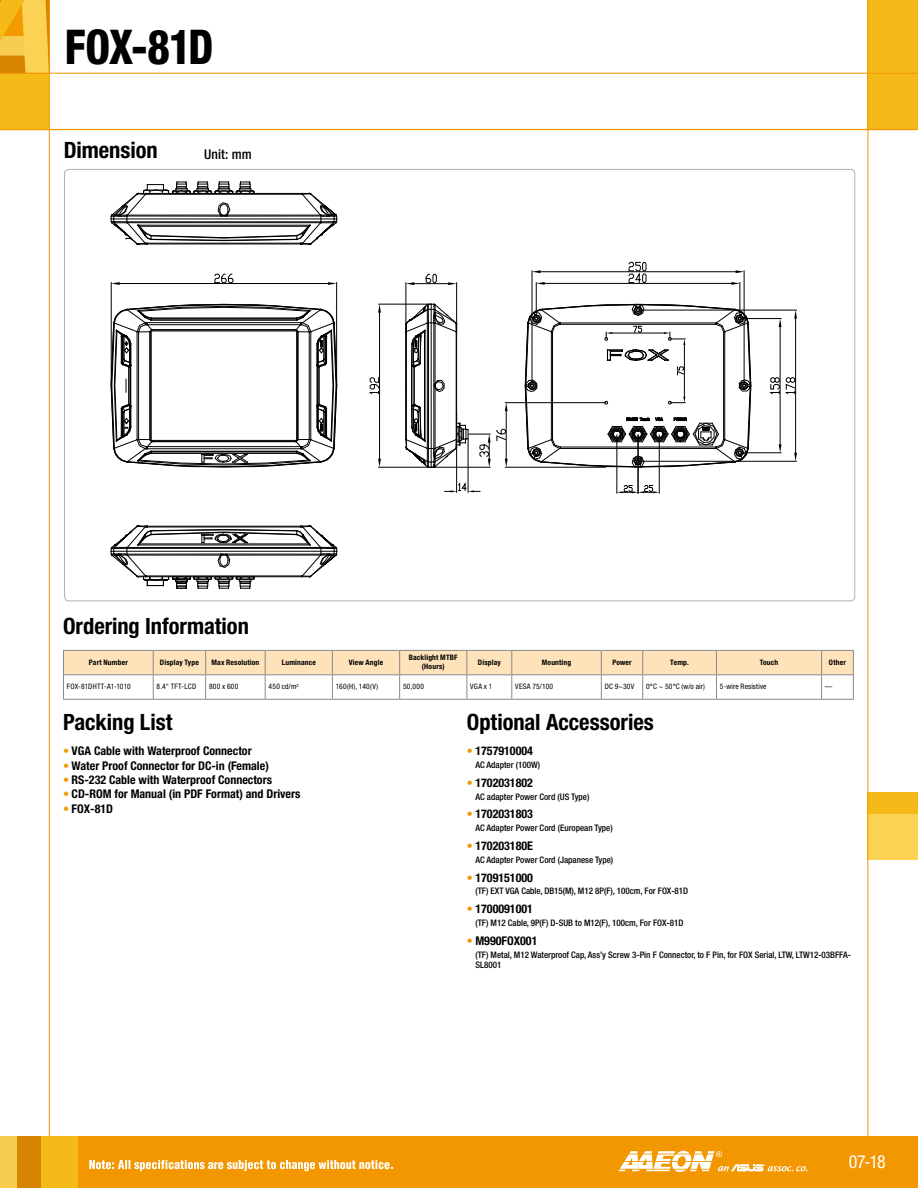
<style>
.page{position:relative;width:918px;height:1188px;background:#fff}
.page>*{position:absolute;margin:0;border:0;box-sizing:border-box;transform-origin:0 0}
.t1{font:800 condensed 48px "Helvetica Neue";letter-spacing:-.025em;color:#000;scale:.9 1}
.t2{font:700 condensed 22.5px "Helvetica Neue";color:#000}
.t3{font:condensed 18px "Helvetica Neue";color:#fff}
.t4{font:500 condensed 13.5px "Helvetica Neue";letter-spacing:.01em;color:#000}
.t5{font:700 condensed 12px "Helvetica Neue";color:#000}
.t6{font:500 condensed 9px/10.8px "Helvetica Neue";color:#000}
.t7{font:condensed 7.5px "Helvetica Neue";letter-spacing:.03em;color:#000}
.t8{font:700 condensed 7.5px/9px "Helvetica Neue";letter-spacing:.02em;color:#000;text-align:center}
.s1{font-weight:500}
.s2{color:#f39700}
</style>
<div class="page">
<div style="left:867px;top:792px;width:51px;height:39px;background:#f6ba18"></div>
<div style="left:867px;top:814px;width:51px;height:46px;background:#fbd254"></div>
<div style="left:867px;top:0;width:51px;height:74px;background:#f6ba18"></div>
<div style="left:867px;top:73px;width:51px;height:56px;background:#f6ba18"></div>
<hr style="left:867px;top:0;width:1px;height:1188px;background:#f39700">
<hr style="left:49px;top:0;width:1px;height:1188px;background:#f39700">
<div style="left:0;top:1136px;width:918px;height:52px;background:#f39700"></div>
<svg style="left:0;top:0;width:49px;height:129px;background:#f4bb29"></svg>
<hr style="left:0;top:129px;width:918px;height:1px;background:#f39700">
<svg style="left:618px;top:1151px;width:190px;height:21px"></svg>
<div style="left:41px;top:1136px;width:37px;height:52px;background:#f6ba18"></div>
<div style="left:17px;top:1136px;width:24px;height:52px;background:#d78401"></div>
<div style="left:0;top:1136px;width:17px;height:52px;background:#f6cd51"></div>
<hr style="left:0;top:73px;width:918px;height:1px;background:#f39700">
<svg style="left:89px;top:1160px;width:304px;height:11px"></svg>
<svg style="left:63px;top:128px;width:791px;height:571px"></svg>
<hr style="left:63px;top:699px;width:90px;height:1px;background:#898989">
<hr style="left:153px;top:699px;width:53px;height:1px;background:#898989">
<hr style="left:206px;top:699px;width:59px;height:1px;background:#898989">
<hr style="left:265px;top:699px;width:67px;height:1px;background:#898989">
<hr style="left:332px;top:699px;width:68px;height:1px;background:#898989">
<hr style="left:400px;top:699px;width:67px;height:1px;background:#898989">
<hr style="left:467px;top:699px;width:45px;height:1px;background:#898989">
<hr style="left:512px;top:699px;width:89px;height:1px;background:#898989">
<hr style="left:601px;top:699px;width:42px;height:1px;background:#898989">
<hr style="left:643px;top:699px;width:73px;height:1px;background:#898989">
<hr style="left:716px;top:699px;width:106px;height:1px;background:#898989">
<hr style="left:822px;top:699px;width:32px;height:1px;background:#898989">
<h1 class="t1" style="left:65px;top:18px;width:167px">FOX-81D</h1>
<h2 class="t2" style="left:64px;top:136px;width:95px">Dimension</h2>
<h3 class="t4" style="left:204px;top:146px;width:49px">Unit: mm</h3>
<h2 class="t2" style="left:63px;top:612px;width:187px">Ordering Information</h2>
<p class="t8" style="left:89px;top:658px;width:40px">Part Number</p>
<p class="t8" style="left:160px;top:658px;width:40px">Display Type</p>
<p class="t8" style="left:211px;top:658px;width:49px">Max Resolution</p>
<p class="t8" style="left:282px;top:658px;width:36px">Luminance</p>
<p class="t8" style="left:349px;top:658px;width:36px">View Angle</p>
<p class="t8" style="left:409px;top:653px;width:50px">Backlight MTBF (Hours)</p>
<p class="t8" style="left:478px;top:658px;width:24px">Display</p>
<p class="t8" style="left:542px;top:658px;width:31px">Mounting</p>
<p class="t8" style="left:612px;top:658px;width:21px">Power</p>
<p class="t8" style="left:670px;top:658px;width:20px">Temp.</p>
<p class="t8" style="left:760px;top:658px;width:20px">Touch</p>
<p class="t8" style="left:829px;top:658px;width:18px">Other</p>
<p class="t7" style="left:67px;top:682px;width:65px">FOX-81DHTT-A1-1010</p>
<p class="t7" style="left:157px;top:682px;width:41px">8.4" TFT-LCD</p>
<p class="t7" style="left:209px;top:682px;width:31px">800 x 600</p>
<p class="t7" style="left:269px;top:682px;width:32px">450 cd/m<sup>2</sup></p>
<p class="t7" style="left:336px;top:682px;width:44px">160(H), 140(V)</p>
<p class="t7" style="left:403px;top:682px;width:22px">50,000</p>
<p class="t7" style="left:470px;top:682px;width:24px">VGA x 1</p>
<p class="t7" style="left:515px;top:682px;width:40px">VESA 75/100</p>
<p class="t7" style="left:605px;top:682px;width:31px">DC 9~30V</p>
<p class="t7" style="left:646px;top:682px;width:60px">0<span class="s1">°</span>C ~ 50<span class="s1">°</span>C (w/o air)</p>
<p class="t7" style="left:720px;top:682px;width:48px">5-wire Resistive</p>
<p class="t7" style="left:825px;top:682px;width:9px">—</p>
<h2 class="t2" style="left:63px;top:708px;width:111px">Packing List</h2>
<h3 class="t5" style="left:63px;top:744px;width:190px"><span class="s2">•</span> VGA Cable with Waterproof Connector</h3>
<h3 class="t5" style="left:63px;top:758px;width:207px"><span class="s2">•</span> Water Proof Connector for DC-in (Female)</h3>
<h3 class="t5" style="left:63px;top:772px;width:210px"><span class="s2">•</span> RS-232 Cable with Waterproof Connectors</h3>
<h3 class="t5" style="left:63px;top:787px;width:239px"><span class="s2">•</span> CD-ROM for Manual (in PDF Format) and Drivers</h3>
<h3 class="t5" style="left:63px;top:801px;width:52px"><span class="s2">•</span> FOX-81D</h3>
<h2 class="t2" style="left:467px;top:708px;width:188px">Optional Accessories</h2>
<h3 class="t5" style="left:467px;top:744px;width:68px"><span class="s2">•</span> 1757910004</h3>
<p class="t6" style="left:475px;top:759px;width:66px">AC Adapter (100W)</p>
<h3 class="t5" style="left:467px;top:775px;width:68px"><span class="s2">•</span> 1702031802</h3>
<p class="t6" style="left:475px;top:791px;width:116px">AC adapter Power Cord (US Type)</p>
<h3 class="t5" style="left:467px;top:807px;width:68px"><span class="s2">•</span> 1702031803</h3>
<p class="t6" style="left:475px;top:823px;width:139px">AC Adapter Power Cord (European Type)</p>
<h3 class="t5" style="left:467px;top:838px;width:68px"><span class="s2">•</span> 170203180E</h3>
<p class="t6" style="left:475px;top:854px;width:139px">AC Adapter Power Cord (Japanese Type)</p>
<h3 class="t5" style="left:467px;top:870px;width:68px"><span class="s2">•</span> 1709151000</h3>
<p class="t6" style="left:475px;top:886px;width:214px">(TF) EXT VGA Cable, DB15(M), M12 8P(F), 100cm, For FOX-81D</p>
<h3 class="t5" style="left:467px;top:902px;width:68px"><span class="s2">•</span> 1700091001</h3>
<p class="t6" style="left:475px;top:917px;width:209px">(TF) M12 Cable, 9P(F) D-SUB to M12(F), 100cm, For FOX-81D</p>
<h3 class="t5" style="left:467px;top:933px;width:72px"><span class="s2">•</span> M990FOX001</h3>
<p class="t6" style="left:475px;top:949px;width:377px">(TF) Metal, M12 Waterproof Cap, Ass’y Screw 3-Pin F Connector, to F Pin, for FOX Serial, LTW, LTW12-03BFFA-<br>SL8001</p>
<h3 class="t3" style="left:849px;top:1151px;width:39px">07-18</h3>
</div>
